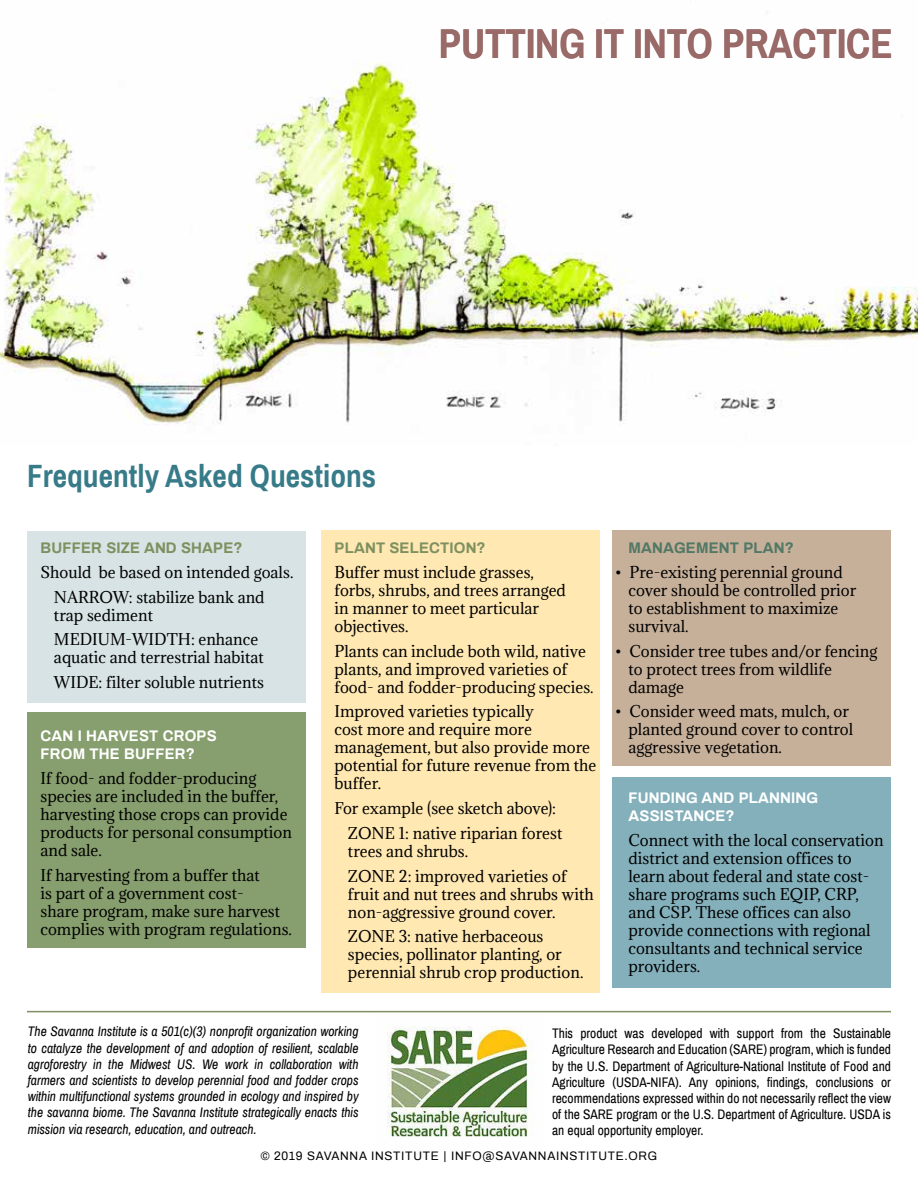
<style>
.page{position:relative;width:918px;height:1188px;background:#fff}
.page>*{position:absolute;margin:0;border:0;box-sizing:border-box;transform-origin:0 0}
.t1{font:700 40.65px "Archivo Narrow";color:#996a68}
.t2{font:700 31.5px "Archivo Narrow";color:#377b89}
.t3{font:15px/18px "Adamina";color:#000}
.t4{font:700 15px/18px "Archivo";letter-spacing:.01em;color:#fff}
.t5{font:700 15px "Archivo";letter-spacing:.01em;color:#7e9060}
.t6{font:700 15px "Archivo";letter-spacing:.01em;color:#527866}
.t7{font:italic 13.5px/16.2px "Archivo Narrow";color:#000;text-align:justify}
.t8{font:13.5px/16.2px "Archivo Narrow";color:#000;text-align:justify}
.t9{font:12px "Archivo";letter-spacing:.06em;color:#000}
</style>
<div class="page">
<img style="left:0;top:62px;width:918px;height:363px">
<img style="left:387px;top:1026px;width:147px;height:111px">
<div style="left:27px;top:531px;width:279px;height:172px;background:#d7e3e4"></div>
<div style="left:321px;top:530px;width:278px;height:463px;background:#ffe8b2"></div>
<div style="left:612px;top:530px;width:279px;height:236px;background:#c7b099"></div>
<div style="left:612px;top:778px;width:279px;height:210px;background:#84b0bb"></div>
<div style="left:27px;top:713px;width:279px;height:235px;background:#879e6e"></div>
<hr style="left:27px;top:1011px;width:864px;height:1px;background:#7e9060">
<h1 class="t1" style="left:439px;top:20px;width:455px">PUTTING IT INTO PRACTICE</h1>
<h2 class="t2" style="left:27px;top:457px;width:351px">Frequently Asked Questions</h2>
<p class="t5" style="left:41px;top:538px;width:204px">BUFFER SIZE AND SHAPE?</p>
<p class="t3" style="left:54px;top:560px;width:241px;line-height:24.8px;text-indent:-14px">Should be based on intended goals.<br>NARROW: stabilize bank and</p>
<p class="t3" style="left:54px;top:602px;width:206px;line-height:24.8px">trap sediment<br>MEDIUM-WIDTH: enhance</p>
<p class="t3" style="left:54px;top:645px;width:211px;line-height:24.8px">aquatic and terrestrial habitat<br>WIDE: filter soluble nutrients</p>
<p class="t4" style="left:41px;top:727px;width:178px">CAN I HARVEST CROPS<br>FROM THE BUFFER?</p>
<p class="t3" style="left:40px;top:769px;width:253px">If food- and fodder-producing species are included in the buffer, harvesting those crops can provide products for personal consumption and sale.</p>
<p class="t3" style="left:40px;top:866px;width:253px">If harvesting from a buffer that<br>is part of a government cost-<br>share program, make sure harvest complies with program regulations.</p>
<p class="t5" style="left:335px;top:538px;width:153px">PLANT SELECTION?</p>
<p class="t3" style="left:334px;top:563px;width:233px">Buffer must include grasses, forbs, shrubs, and trees arranged in manner to meet particular objectives.</p>
<p class="t3" style="left:334px;top:642px;width:261px">Plants can include both wild, native plants, and improved varieties of food- and fodder-producing species.</p>
<p class="t3" style="left:334px;top:703px;width:263px">Improved varieties typically<br>cost more and require more management, but also provide more potential for future revenue from the buffer.</p>
<p class="t3" style="left:348px;top:796px;width:216px;line-height:24.8px;text-indent:-14px">For example (see sketch above):<br>ZONE 1: native riparian forest</p>
<p class="t3" style="left:348px;top:839px;width:220px;line-height:24.8px">trees and shrubs.<br>ZONE 2: improved varieties of</p>
<p class="t3" style="left:348px;top:885px;width:247px">fruit and nut trees and shrubs with non-aggressive ground cover.</p>
<p class="t3" style="left:348px;top:928px;width:237px">ZONE 3: native herbaceous species, pollinator planting, or perennial shrub crop production.</p>
<p class="t6" style="left:629px;top:538px;width:167px">MANAGEMENT PLAN?</p>
<p class="t3" style="left:628px;top:563px;width:229px;text-indent:-14px">• Pre-existing perennial ground cover should be controlled prior to establishment to maximize survival.</p>
<p class="t3" style="left:628px;top:642px;width:250px;text-indent:-14px">• Consider tree tubes and/or fencing to protect trees from wildlife damage</p>
<p class="t3" style="left:628px;top:703px;width:226px;text-indent:-14px">• Consider weed mats, mulch, or planted ground cover to control aggressive vegetation.</p>
<p class="t4" style="left:629px;top:788px;width:191px">FUNDING AND PLANNING<br>ASSISTANCE?</p>
<p class="t3" style="left:628px;top:831px;width:257px">Connect with the local conservation district and extension offices to learn about federal and state cost&shy;share programs such EQIP, CRP, and CSP. These offices can also provide connections with regional consultants and technical service providers.</p>
<p class="t7" style="left:28px;top:1024px;width:332px">The Savanna Institute is a 501(c)(3) nonprofit organization working to catalyze the development of and adoption of resilient, scalable agroforestry in the Midwest US. We work in collaboration with farmers and scientists to develop perennial food and fodder crops within multifunctional systems grounded in ecology and inspired by the savanna biome. The Savanna Institute strategically enacts this mission via research, education, and outreach.</p>
<p class="t9" style="left:261px;top:1147px;width:398px">© 2019 SAVANNA INSTITUTE | INFO@SAVANNAINSTITUTE.ORG</p>
<p class="t8" style="left:552px;top:1026px;width:340px">This product was developed with support from the Sustainable Agriculture Research and Education (SARE) program, which is funded by the U.S. Department of Agriculture-National Institute of Food and Agriculture (USDA-NIFA). Any opinions, findings, conclusions or recommendations expressed within do not necessarily reflect the view of the SARE program or the U.S. Department of Agriculture. USDA is an equal opportunity employer.</p>
</div>
